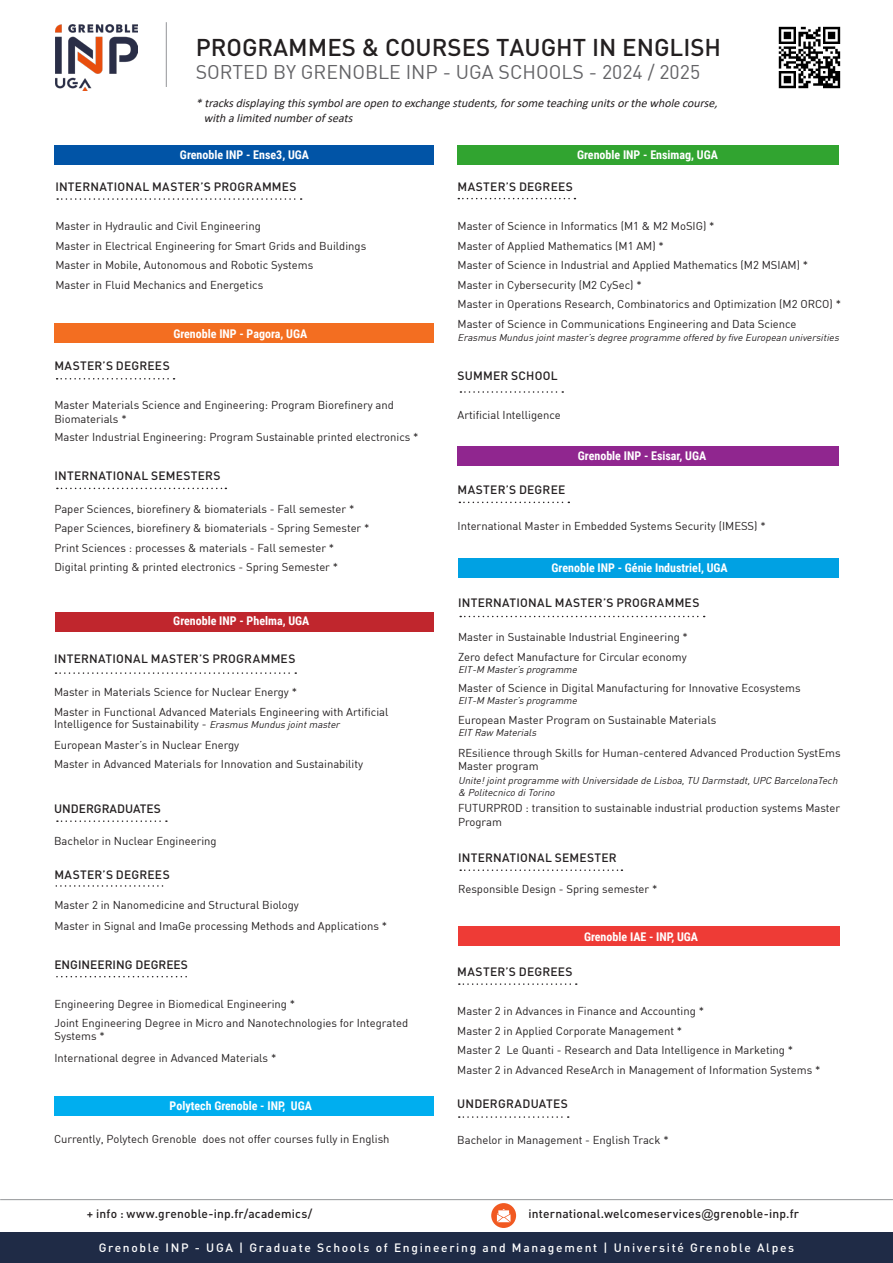
<style>
.page{position:relative;width:893px;height:1263px;background:#fff}
.page>*{position:absolute;margin:0;border:0;box-sizing:border-box;transform-origin:0 0}
.t1{font:500 24px "DIN";color:#231f20}
.t2{font:19.5px "DIN";color:#636366}
.t3{font:500 12px "DIN";letter-spacing:.015em;color:#231f20}
.t4{font:700 12px "Roboto Condensed";color:#fff}
.t5{font:italic 12px/14.7px "Calibri";color:#231f20}
.t6{font:500 12px "DIN";letter-spacing:.14em;color:#fff}
.t7{font:500 12px "DIN";letter-spacing:.02em;color:#242021}
.t8{font:11.25px/19.5px "DIN";color:#231f20}
.t9{font:11.25px/19.5px "DIN";color:#242021}
.t10{font:italic 9.75px/12px "DIN";color:#231f20}
.s1{font-style:italic;font-size:9.75px}
.s2{font-family:"Arial";font-weight:400}
</style>
<div class="page">
<hr style="left:166px;top:22px;width:1px;height:65px;background:#939598">
<img style="left:778px;top:26px;width:63px;height:63px">
<div style="left:458px;top:146px;width:381px;height:19px;background:#31a430"></div>
<hr style="left:0;top:1199px;width:893px;height:1px;background:#939598">
<img style="left:55px;top:25px;width:83px;height:66px">
<div style="left:54px;top:146px;width:380px;height:19px;background:#0154a6"></div>
<div style="left:458px;top:446px;width:381px;height:20px;background:#90268f"></div>
<div style="left:458px;top:558px;width:381px;height:19px;background:#00a1e3"></div>
<div style="left:54px;top:323px;width:380px;height:20px;background:#f36e21"></div>
<div style="left:55px;top:612px;width:379px;height:20px;background:#c0262d"></div>
<div style="left:0;top:1233px;width:893px;height:30px;background:#1f2b46"></div>
<svg style="left:491px;top:1203px;width:25px;height:25px"></svg>
<svg style="left:497px;top:1209px;width:13px;height:13px"></svg>
<div style="left:458px;top:927px;width:381px;height:19px;background:#ee3b36"></div>
<svg style="left:57px;top:198px;width:245px;height:2px"></svg>
<svg style="left:458px;top:198px;width:117px;height:1px"></svg>
<svg style="left:459px;top:502px;width:110px;height:1px"></svg>
<svg style="left:460px;top:616px;width:245px;height:1px"></svg>
<svg style="left:460px;top:869px;width:162px;height:2px"></svg>
<svg style="left:57px;top:378px;width:118px;height:1px"></svg>
<svg style="left:57px;top:488px;width:169px;height:1px"></svg>
<svg style="left:57px;top:820px;width:110px;height:2px"></svg>
<svg style="left:56px;top:885px;width:108px;height:2px"></svg>
<svg style="left:57px;top:976px;width:130px;height:1px"></svg>
<svg style="left:459px;top:1116px;width:110px;height:2px"></svg>
<svg style="left:56px;top:672px;width:240px;height:2px"></svg>
<svg style="left:459px;top:983px;width:118px;height:2px"></svg>
<div style="left:54px;top:1096px;width:380px;height:19px;background:#00aeef"></div>
<svg style="left:460px;top:391px;width:103px;height:2px"></svg>
<h1 class="t1" style="left:196px;top:32px;width:527px">PROGRAMMES &amp; COURSES TAUGHT IN ENGLISH</h1>
<h2 class="t2" style="left:196px;top:60px;width:506px">SORTED BY GRENOBLE INP - UGA SCHOOLS - 2024 / 2025</h2>
<p class="t5" style="left:204px;top:95px;width:519px;text-indent:-8px">*tracksdisplayingthissymbolareopentoexchangestudents,forsometeachingunitsorthewholecourse, withalimitednumberofseats</p>
<p class="t4" style="left:180px;top:147px;width:131px">Grenoble INP - Ense3, UGA</p>
<p class="t3" style="left:55px;top:179px;width:243px">INTERNATIONAL MASTER’S PROGRAMMES</p>
<p class="t8" style="left:55px;top:216px;width:312px">Master in Hydraulic and Civil Engineering<br>Master in Electrical Engineering for Smart Grids and Buildings Master in Mobile, Autonomous and Robotic Systems<br>Master in Fluid Mechanics and Energetics</p>
<p class="t4" style="left:173px;top:325px;width:135px">Grenoble INP - Pagora, UGA</p>
<p class="t3" style="left:54px;top:358px;width:117px">MASTER’S DEGREES</p>
<p class="t8" style="left:54px;top:398px;width:341px;line-height:13.5px">Master Materials Science and Engineering: Program Biorefinery and<br>Biomaterials *</p>
<p class="t8" style="left:54px;top:427px;width:366px">Master Industrial Engineering: Program Sustainable printed electronics *</p>
<p class="t3" style="left:54px;top:468px;width:168px">INTERNATIONAL SEMESTERS</p>
<p class="t9" style="left:54px;top:499px;width:317px">Paper Sciences, biorefinery &amp; biomaterials - Fall semester * Paper Sciences, biorefinery &amp; biomaterials - Spring Semester * Print Sciences : processes &amp; materials - Fall semester *<br>Digital printing &amp; printed electronics - Spring Semester *</p>
<p class="t4" style="left:173px;top:613px;width:138px">Grenoble INP - Phelma, UGA</p>
<p class="t7" style="left:54px;top:651px;width:243px">INTERNATIONAL MASTER’S PROGRAMMES</p>
<p class="t8" style="left:54px;top:682px;width:336px">Master in Materials Science for Nuclear Energy *<br>Master in Functional Advanced Materials Engineering with Artificial</p>
<p class="t8" style="left:54px;top:714px;width:311px;line-height:20px">Intelligence for Sustainability - <span class="s1">Erasmus Mundus jointmaster<br></span>European Master’s in Nuclear Energy<br>Master in Advanced Materials for Innovation and Sustainability</p>
<p class="t3" style="left:54px;top:801px;width:108px">UNDERGRADUATES</p>
<p class="t8" style="left:54px;top:830px;width:164px">Bachelor in Nuclear Engineering</p>
<p class="t3" style="left:54px;top:867px;width:117px">MASTER’S DEGREES</p>
<p class="t8" style="left:54px;top:894px;width:334px;line-height:21px">Master 2 in Nanomedicine and Structural Biology<br>Master in Signal and ImaGe processing Methods and Applications *</p>
<p class="t3" style="left:54px;top:957px;width:135px">ENGINEERING DEGREES</p>
<p class="t9" style="left:54px;top:994px;width:355px">Engineering Degree in Biomedical Engineering *<br>Joint Engineering Degree in Micro and Nanotechnologies for Integrated</p>
<p class="t9" style="left:54px;top:1025px;width:223px;line-height:21.8px">Systems *<br>International degree in Advanced Materials *</p>
<p class="t4" style="left:170px;top:1097px;width:144px">Polytech Grenoble - INP, UGA</p>
<p class="t9" style="left:54px;top:1129px;width:337px">Currently, Polytech Grenoble does not offer courses fully in English</p>
<p class="t4" style="left:577px;top:147px;width:142px">Grenoble INP - Ensimag, UGA</p>
<p class="t3" style="left:458px;top:179px;width:117px">MASTER’S DEGREES</p>
<p class="t8" style="left:458px;top:216px;width:385px">Master of Science in Informatics (M1 &amp; M2 MoSIG) *<br>Master of Applied Mathematics (M1 AM) *<br>Master of Science in Industrial and Applied Mathematics (M2 MSIAM) * Master in Cybersecurity (M2 CySec) *<br>Master in Operations Research, Combinatorics and Optimization (M2 ORCO) * Master of Science in Communications Engineering and Data Science</p>
<p class="t10" style="left:458px;top:331px;width:385px">Erasmus Mundus jointmaster’s degree programme offered byfive European universities</p>
<p class="t3" style="left:458px;top:368px;width:101px">SUMMER SCHOOL</p>
<p class="t8" style="left:458px;top:405px;width:105px">Artificial Intelligence</p>
<p class="t4" style="left:578px;top:448px;width:130px">Grenoble INP - Esisar, UGA</p>
<p class="t3" style="left:458px;top:482px;width:109px">MASTER’S DEGREE</p>
<p class="t8" style="left:458px;top:516px;width:310px">International Master in Embedded Systems Security (IMESS) *</p>
<p class="t4" style="left:552px;top:559px;width:178px">Grenoble INP - Génie Industriel, UGA</p>
<p class="t3" style="left:458px;top:595px;width:243px">INTERNATIONAL MASTER’S PROGRAMMES</p>
<p class="t8" style="left:458px;top:627px;width:231px">Master in Sustainable Industrial Engineering *<br>Zero defect Manufacture for Circular economy</p>
<p class="t10" style="left:458px;top:663px;width:123px">EIT-M Master’s programme</p>
<p class="t8" style="left:458px;top:678px;width:344px">Master of Science in Digital Manufacturing for Innovative Ecosystems</p>
<p class="t10" style="left:458px;top:694px;width:123px">EIT-M Master’s programme</p>
<p class="t8" style="left:458px;top:710px;width:260px">European Master Program on Sustainable Materials</p>
<p class="t10" style="left:458px;top:726px;width:82px">EIT Raw Materials</p>
<p class="t8" style="left:458px;top:746px;width:384px;line-height:13.5px">REsilience through Skills for Human-centered Advanced Production SystEms<br>Master program</p>
<p class="t10" style="left:458px;top:774px;width:383px">Unite!jointprogramme with Universidade de Lisboa,TU Darmstadt,UPC BarcelonaTech &amp; Politecnico diTorino</p>
<p class="t8" style="left:458px;top:801px;width:384px;line-height:13.5px">FUTURPROD : transition to sustainable industrial production systems Master<br>Program</p>
<p class="t3" style="left:458px;top:850px;width:160px">INTERNATIONAL SEMESTER</p>
<p class="t8" style="left:458px;top:879px;width:201px">Responsible Design - Spring semester *</p>
<p class="t4" style="left:584px;top:928px;width:116px">Grenoble IAE - INP, UGA</p>
<p class="t3" style="left:457px;top:964px;width:117px">MASTER’S DEGREES</p>
<p class="t8" style="left:457px;top:1001px;width:365px">Master 2 in Advances in Finance and Accounting *<br>Master 2 in Applied Corporate Management *<br>Master 2 Le Quanti - Research and Data Intelligence in Marketing * Master 2 in Advanced ReseArch in Management of Information Systems *</p>
<p class="t3" style="left:457px;top:1096px;width:112px">UNDERGRADUATES</p>
<p class="t9" style="left:457px;top:1130px;width:213px">Bachelor in Management - English Track *</p>
<p class="t3" style="left:87px;top:1206px;width:227px">+ info : www.grenoble-inp.fr/academics/</p>
<p class="t3" style="left:529px;top:1206px;width:272px">international.welcomeservices<span class="s2">@</span>grenoble-inp.fr</p>
<p class="t6" style="left:99px;top:1240px;width:697px">Grenoble INP - UGA | Graduate Schools of Engineering and Management | Université Grenoble Alpes</p>
</div>
